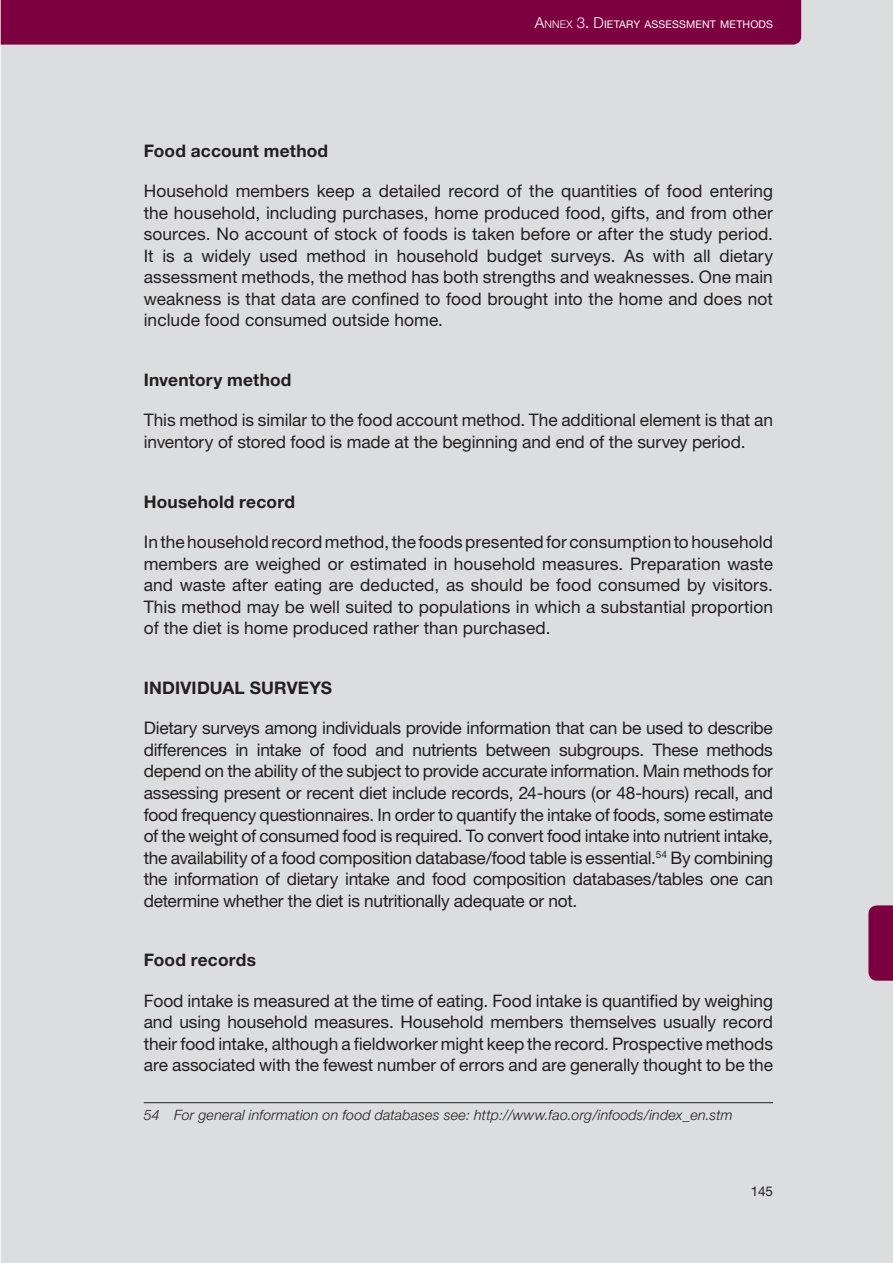
<style>
.page{position:relative;width:893px;height:1263px;background:#fff}
.page>*{position:absolute;margin:0;border:0;box-sizing:border-box;transform-origin:0 0}
.t1{font:17.25px/21.5px "Helvetica Neue";letter-spacing:-.005em;color:#231f20;text-align:justify}
.t2{font:700 17.25px "Helvetica Neue";letter-spacing:.01em;color:#231f20}
.t3{font:italic 300 14.25px "Helvetica Neue";letter-spacing:.01em;color:#231f20}
.t4{font:13.5px "Helvetica Neue";color:#231f20}
.t5{font:10.65px "Helvetica Neue";letter-spacing:.015em;color:#fff}
.s1{font-weight:300;font-size:15.15px}
.s2{font-weight:300}
.s3{font-size:15.15px}
</style>
<div class="page">
<div style="left:1px;top:0;width:891px;height:1263px;background:#dcddde"></div>
<div style="left:1px;top:0;width:800px;height:45px;background:#7c0040"></div>
<svg style="left:868px;top:905px;width:24px;height:76px;background:#800a47"></svg>
<hr style="left:144px;top:1102px;width:629px;height:1px;background:#231f20">
<p class="t5" style="left:534px;top:20px;width:240px"><span class="s1">A</span><span class="s2">NNEX</span> <span class="s1">3</span><span class="s3">.</span> <span class="s1">D</span>IETARY ASSESSMENT METHODS</p>
<p class="t2" style="left:144px;top:144px;width:186px">Food account method</p>
<p class="t1" style="left:144px;top:182px;width:631px">Household members keep a detailed record of the quantities of food entering the household, including purchases, home produced food, gifts, and from other sources. No account of stock of foods is taken before or after the study period.<br>It is a widely used method in household budget surveys. As with all dietary assessment methods, the method has both strengths and weaknesses. One main weakness is that data are confined to food brought into the home and does not include food consumed outside home.</p>
<p class="t2" style="left:144px;top:374px;width:149px">Inventory method</p>
<p class="t1" style="left:144px;top:411px;width:630px">This method is similar to the food account method. The additional element is that an inventory of stored food is made at the beginning and end of the survey period.</p>
<p class="t2" style="left:144px;top:495px;width:153px">Household record</p>
<p class="t1" style="left:144px;top:533px;width:631px">In the household record method, the foods presented for consumption to household members are weighed or estimated in household measures. Preparation waste and waste after eating are deducted, as should be food consumed by visitors.<br>This method may be well suited to populations in which a substantial proportion of the diet is home produced rather than purchased.</p>
<p class="t2" style="left:144px;top:682px;width:190px">INDIVIDUAL SURVEYS</p>
<p class="t1" style="left:144px;top:719px;width:631px">Dietary surveys among individuals provide information that can be used to describe differences in intake of food and nutrients between subgroups. These methods depend on the ability of the subject to provide accurate information. Main methods for assessing present or recent diet include records, 24-hours (or 48-hours) recall, and food frequency questionnaires. In order to quantify the intake of foods, some estimate of the weight of consumed food is required. To convert food intake into nutrient intake, the availability of a food composition database/food table is essential.<sup>54</sup> By combining the information of dietary intake and food composition databases/tables one can determine whether the diet is nutritionally adequate or not.</p>
<p class="t2" style="left:144px;top:954px;width:114px">Food records</p>
<p class="t1" style="left:144px;top:992px;width:631px">Food intake is measured at the time of eating. Food intake is quantified by weighing and using household measures. Household members themselves usually record their food intake, although a fieldworker might keep the record. Prospective methods are associated with the fewest number of errors and are generally thought to be the</p>
<p class="t3" style="left:144px;top:1110px;width:590px">54 For general information on food databases see: http://www.fao.org/infoods/index_en.stm</p>
<p class="t4" style="left:750px;top:1187px;width:24px">145</p>
</div>
